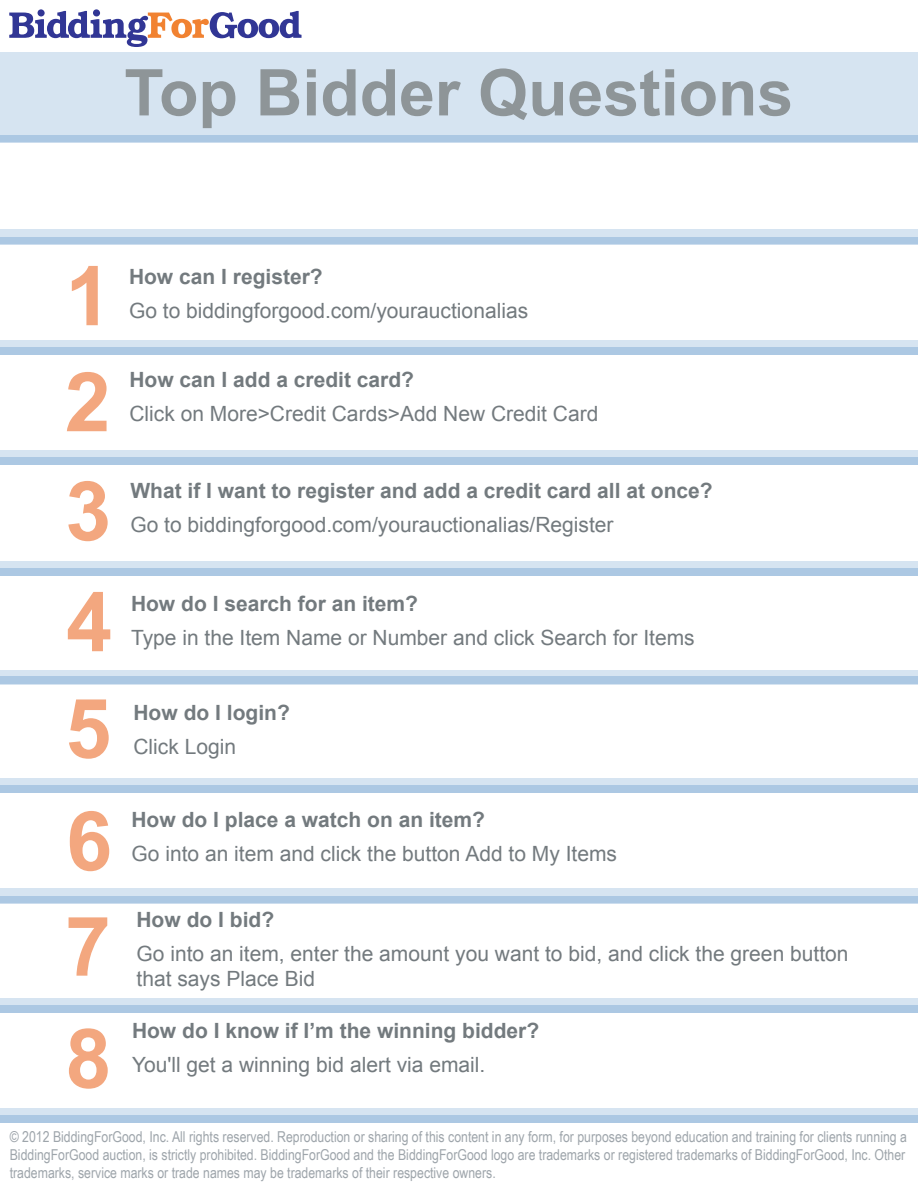
<style>
.page{position:relative;width:918px;height:1188px;background:#fff}
.page>*{position:absolute;margin:0;border:0;box-sizing:border-box;transform-origin:0 0}
.t1{font:700 82.5px/109.9px "Arial";color:#f3a77f;text-align:justify}
.t2{font:700 64.5px "Arial";color:#8e9598}
.t3{font:21px/25.2px "Arial";color:#737a7e}
.t4{font:700 21px "Arial";color:#737a7e}
.t5{font:15px/18px "Arial Narrow";color:#9ea5ab;text-align:justify}
</style>
<div class="page">
<div style="left:0;top:53px;width:918px;height:89px;background:#d6e4f1"></div>
<svg style="left:9px;top:9px;width:293px;height:38px"></svg>
<div style="left:0;top:135px;width:918px;height:7px;background:#acc8e3"></div>
<svg style="left:0;top:1108px;width:918px;height:8px;background:#d0e0ef"></svg>
<div style="left:0;top:1116px;width:918px;height:7px;background:#acc8e3"></div>
<svg style="left:0;top:998px;width:918px;height:8px;background:#d0e0ef"></svg>
<div style="left:0;top:1006px;width:918px;height:7px;background:#acc8e3"></div>
<div style="left:0;top:888px;width:918px;height:15px;background:#d6e4f1"></div>
<div style="left:0;top:896px;width:918px;height:7px;background:#acc8e3"></div>
<svg style="left:0;top:778px;width:918px;height:8px;background:#d0e0ef"></svg>
<div style="left:0;top:786px;width:918px;height:7px;background:#acc8e3"></div>
<div style="left:0;top:450px;width:918px;height:15px;background:#d6e4f1"></div>
<div style="left:0;top:457px;width:918px;height:8px;background:#acc8e3"></div>
<svg style="left:0;top:340px;width:918px;height:8px;background:#d0e0ef"></svg>
<div style="left:0;top:348px;width:918px;height:7px;background:#acc8e3"></div>
<div style="left:0;top:229px;width:918px;height:15px;background:#d6e4f1"></div>
<div style="left:0;top:237px;width:918px;height:8px;background:#acc8e3"></div>
<svg style="left:0;top:670px;width:918px;height:15px;background:#d0e0ef"></svg>
<div style="left:0;top:677px;width:918px;height:7px;background:#acc8e3"></div>
<div style="left:0;top:561px;width:918px;height:15px;background:#d6e4f1"></div>
<div style="left:0;top:568px;width:918px;height:8px;background:#acc8e3"></div>
<h2 class="t2" style="left:124px;top:50px;width:670px">Top Bidder Questions</h2>
<h1 class="t1" style="left:65px;top:244px;width:47px">1</h1>
<h1 class="t1" style="left:65px;top:350px;width:47px">2</h1>
<h3 class="t4" style="left:129px;top:262px;width:195px">How can I register?</h3>
<h3 class="t3" style="left:129px;top:298px;width:401px">Go to biddingforgood.com/yourauctionalias</h3>
<h3 class="t4" style="left:129px;top:366px;width:286px">How can I add a credit card?</h3>
<h3 class="t3" style="left:129px;top:401px;width:471px">Click on More&gt;Credit Cards&gt;Add New Credit Card</h3>
<h1 class="t1" style="left:65px;top:459px;width:48px">3<br>4<br>5<br>6</h1>
<h1 class="t1" style="left:65px;top:893px;width:48px;line-height:112.1px">7<br>8</h1>
<h3 class="t4" style="left:130px;top:477px;width:584px">What if I want to register and add a credit card all at once?</h3>
<h3 class="t3" style="left:130px;top:512px;width:485px">Go to biddingforgood.com/yourauctionalias/Register</h3>
<h3 class="t4" style="left:131px;top:590px;width:289px">How do I search for an item?</h3>
<h3 class="t3" style="left:131px;top:625px;width:565px">Type in the Item Name or Number and click Search for Items</h3>
<h3 class="t4" style="left:134px;top:698px;width:158px">How do I login?</h3>
<h3 class="t3" style="left:134px;top:734px;width:104px">Click Login</h3>
<h3 class="t4" style="left:131px;top:805px;width:355px">How do I place a watch on an item?</h3>
<h3 class="t3" style="left:131px;top:841px;width:487px">Go into an item and click the button Add to My Items</h3>
<h3 class="t4" style="left:136px;top:905px;width:139px">How do I bid?</h3>
<h3 class="t3" style="left:136px;top:941px;width:714px">Go into an item, enter the amount you want to bid, and click the green button that says Place Bid</h3>
<h3 class="t4" style="left:132px;top:1017px;width:409px">How do I know if I’m the winning bidder?</h3>
<h3 class="t3" style="left:132px;top:1052px;width:355px">You'll get a winning bid alert via email.</h3>
<p class="t5" style="left:10px;top:1128px;width:899px">© 2012 BiddingForGood, Inc. All rights reserved. Reproduction or sharing of this content in any form, for purposes beyond education and training for clients running a BiddingForGood auction, is strictly prohibited. BiddingForGood and the BiddingForGood logo are trademarks or registered trademarks of BiddingForGood, Inc. Other trademarks, service marks or trade names may be trademarks of their respective owners.</p>
</div>
